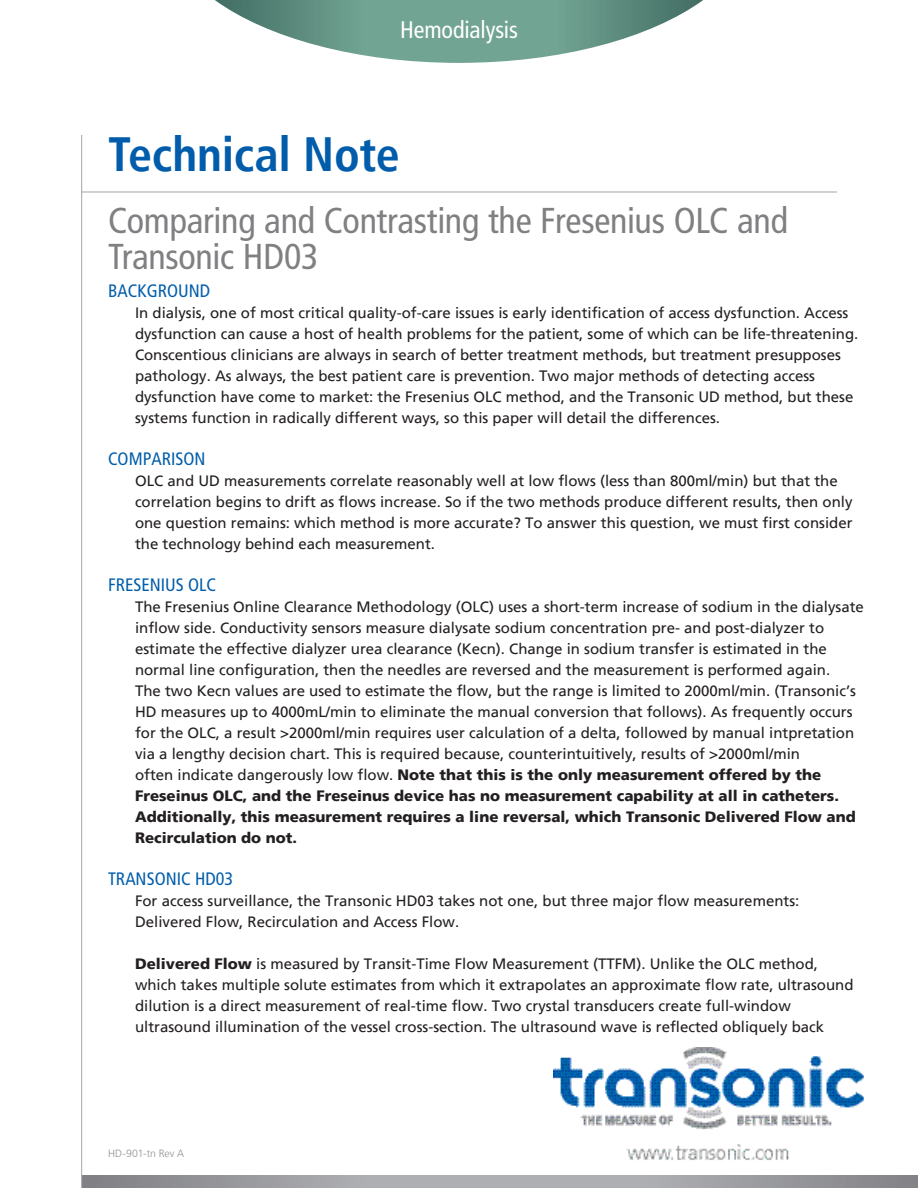
<style>
.page{position:relative;width:918px;height:1188px;background:#fff}
.page>*{position:absolute;margin:0;border:0;box-sizing:border-box;transform-origin:0 0}
.Heading{font:700 condensed 48px "Frutiger LT";letter-spacing:-.005em;color:#015dab}
.Subheading_Gray{font:condensed 36px/36px "Frutiger LT";letter-spacing:-.005em;color:#808083}
.Oval_Text{font:condensed 24px "Frutiger LT";letter-spacing:-.005em;color:#fff}
.t1{font:condensed 18px "Frutiger LT";color:#015dab}
.List_Paragraph{font:15px/21px "Frutiger LT";color:#231f20}
.Document_Info{font:300 10.5px "Frutiger LT";color:#919295}
.s1{font-weight:900}
</style>
<div class="page">
<svg style="left:82px;top:1175px;width:836px;height:13px;background:#9e9fa3"></svg>
<hr style="left:81px;top:135px;width:1px;height:1053px;background:#aeafb3">
<hr style="left:81px;top:191px;width:756px;height:2px;background:#aeafb3">
<img style="left:554px;top:1047px;width:310px;height:113px">
<svg style="left:215px;top:0;width:488px;height:63px"></svg>
<p class="Oval_Text" style="left:400px;top:16px;width:119px">Hemodialysis</p>
<p class="Heading" style="left:108px;top:126px;width:293px">Technical Note</p>
<p class="Subheading_Gray" style="left:108px;top:203px;width:682px">Comparing and Contrasting the Fresenius OLC and<br>Transonic HD03</p>
<p class="t1" style="left:108px;top:280px;width:104px">BACKGROUND</p>
<p class="List_Paragraph" style="left:135px;top:302px;width:725px">In dialysis, one of most critical quality-of-care issues is early identification of access dysfunction. Access dysfunction can cause a host of health problems for the patient, some of which can be life-threatening.<br>Conscentious clinicians are always in search of better treatment methods, but treatment presupposes pathology. As always, the best patient care is prevention. Two major methods of detecting access dysfunction have come to market: the Fresenius OLC method, and the Transonic UD method, but these systems function in radically different ways, so this paper will detail the differences.</p>
<p class="t1" style="left:108px;top:448px;width:99px">COMPARISON</p>
<p class="List_Paragraph" style="left:135px;top:470px;width:719px">OLC and UD measurements correlate reasonably well at low flows (less than 800ml/min) but that the correlation begins to drift as flows increase. So if the two methods produce different results, then only one question remains: which method is more accurate? To answer this question, we must first consider the technology behind each measurement.</p>
<p class="t1" style="left:108px;top:574px;width:110px">FRESENIUS OLC</p>
<p class="List_Paragraph" style="left:135px;top:596px;width:730px">The Fresenius Online Clearance Methodology (OLC) uses a short-term increase of sodium in the dialysate inflow side. Conductivity sensors measure dialysate sodium concentration pre- and post-dialyzer to estimate the effective dialyzer urea clearance (Kecn). Change in sodium transfer is estimated in the normal line configuration, then the needles are reversed and the measurement is performed again.<br>The two Kecn values are used to estimate the flow, but the range is limited to 2000ml/min. (Transonic’s HD measures up to 4000mL/min to eliminate the manual conversion that follows). As frequently occurs for the OLC, a result &gt;2000ml/min requires user calculation of a delta, followed by manual intpretation via a lengthy decision chart. This is required because, counterintuitively, results of &gt;2000ml/min<br>often indicate dangerously low flow. <span class="s1">Note that this is the only measurement offered by the Freseinus OLC, and the Freseinus device has no measurement capability at all in catheters.<br>Additionally, this measurement requires a line reversal, which Transonic Delivered Flow and Recirculation do not.</span></p>
<p class="t1" style="left:108px;top:868px;width:126px">TRANSONIC HD03</p>
<p class="List_Paragraph" style="left:135px;top:890px;width:666px">For access surveillance, the Transonic HD03 takes not one, but three major flow measurements:<br>Delivered Flow, Recirculation and Access Flow.</p>
<p class="List_Paragraph" style="left:135px;top:953px;width:720px"><span class="s1">Delivered Flow</span> is measured by Transit-Time Flow Measurement (TTFM). Unlike the OLC method, which takes multiple solute estimates from which it extrapolates an approximate flow rate, ultrasound dilution is a direct measurement of real-time flow. Two crystal transducers create full-window ultrasound illumination of the vessel cross-section. The ultrasound wave is reflected obliquely back</p>
<p class="Document_Info" style="left:108px;top:1147px;width:78px">HD-901-tn Rev A</p>
</div>
